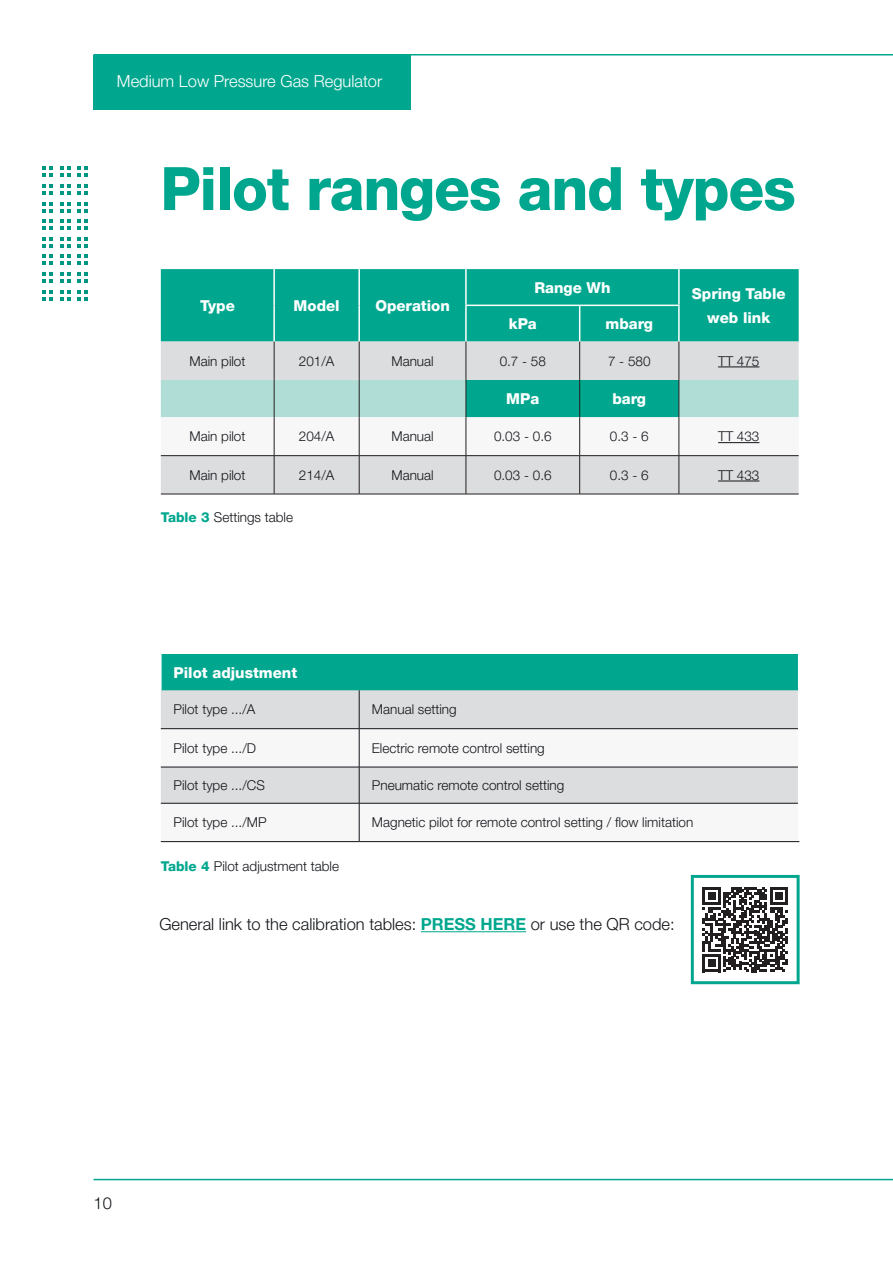
<style>
.page{position:relative;width:893px;height:1263px;background:#fff}
.page>*{position:absolute;margin:0;border:0;box-sizing:border-box;transform-origin:0 0}
.Titolo_Capitolo{font:800 60px "Helvetica Neue LT Pro";letter-spacing:-.02em;color:#00a78e}
.Testo{font:300 16.5px "Helvetica Neue LT Pro";color:#121418}
.t1{font:300 16.5px "Helvetica Neue LT Pro";color:#fff}
.titolo_tabella_bianco_piccolo{font:800 15px/24px "Helvetica Neue LT Pro";color:#fff;text-align:center}
.testo_tabella{font:300 13.5px "Helvetica Neue LT Pro";color:#121418}
.s1{font-weight:800;color:#00a78e}
.s2{font-weight:700;color:#00a78e}
</style>
<div class="page">
<div style="left:94px;top:55px;width:317px;height:55px;background:#00a78e"></div>
<hr style="left:94px;top:1179px;width:799px;height:1px;background:#00a78e">
<hr style="left:94px;top:54px;width:799px;height:2px;background:#00a78e">
<svg style="left:42px;top:167px;width:11px;height:10px"></svg>
<svg style="left:60px;top:167px;width:11px;height:10px"></svg>
<svg style="left:78px;top:167px;width:10px;height:10px"></svg>
<svg style="left:42px;top:184px;width:11px;height:11px"></svg>
<svg style="left:60px;top:184px;width:11px;height:11px"></svg>
<svg style="left:78px;top:184px;width:10px;height:11px"></svg>
<svg style="left:42px;top:202px;width:11px;height:10px"></svg>
<svg style="left:60px;top:202px;width:11px;height:10px"></svg>
<svg style="left:78px;top:202px;width:10px;height:10px"></svg>
<svg style="left:42px;top:219px;width:11px;height:11px"></svg>
<svg style="left:60px;top:219px;width:11px;height:11px"></svg>
<svg style="left:78px;top:219px;width:10px;height:11px"></svg>
<svg style="left:42px;top:237px;width:11px;height:11px"></svg>
<svg style="left:60px;top:237px;width:11px;height:11px"></svg>
<svg style="left:78px;top:237px;width:10px;height:11px"></svg>
<svg style="left:42px;top:255px;width:11px;height:10px"></svg>
<svg style="left:60px;top:255px;width:11px;height:10px"></svg>
<svg style="left:78px;top:255px;width:10px;height:10px"></svg>
<svg style="left:42px;top:272px;width:11px;height:11px"></svg>
<svg style="left:60px;top:272px;width:11px;height:11px"></svg>
<svg style="left:78px;top:272px;width:10px;height:11px"></svg>
<svg style="left:42px;top:290px;width:11px;height:10px"></svg>
<svg style="left:60px;top:290px;width:11px;height:10px"></svg>
<svg style="left:78px;top:290px;width:10px;height:10px"></svg>
<div style="left:161px;top:654px;width:638px;height:36px;background:#00a78e"></div>
<div style="left:161px;top:690px;width:637px;height:38px;background:#dcdddf"></div>
<svg style="left:161px;top:729px;width:637px;height:112px"></svg>
<hr style="left:160px;top:654px;width:2px;height:36px;background:#fff">
<hr style="left:798px;top:654px;width:1px;height:36px;background:#fff">
<hr style="left:359px;top:690px;width:1px;height:38px;background:#121418">
<hr style="left:161px;top:728px;width:198px;height:1px;background:#121418">
<hr style="left:359px;top:728px;width:439px;height:1px;background:#121418">
<hr style="left:359px;top:729px;width:1px;height:38px;background:#121418">
<hr style="left:161px;top:767px;width:198px;height:1px;background:#121418">
<hr style="left:359px;top:767px;width:439px;height:1px;background:#121418">
<hr style="left:359px;top:767px;width:1px;height:36px;background:#121418">
<hr style="left:161px;top:803px;width:198px;height:1px;background:#121418">
<hr style="left:359px;top:803px;width:439px;height:1px;background:#121418">
<hr style="left:359px;top:803px;width:1px;height:38px;background:#121418">
<hr style="left:161px;top:841px;width:198px;height:1px;background:#121418">
<hr style="left:359px;top:841px;width:440px;height:1px;background:#121418">
<hr style="left:421px;top:931px;width:105px;height:1px;background:#00a78e">
<svg style="left:703px;top:887px;width:85px;height:85px"></svg>
<div style="left:691px;top:875px;width:109px;height:109px;border:3px solid #00a78e"></div>
<div style="left:161px;top:269px;width:638px;height:73px;background:#00a78e"></div>
<hr style="left:273px;top:269px;width:2px;height:36px;background:#fff">
<hr style="left:358px;top:269px;width:2px;height:36px;background:#fff">
<hr style="left:273px;top:305px;width:2px;height:37px;background:#fff">
<hr style="left:358px;top:305px;width:2px;height:37px;background:#fff">
<hr style="left:465px;top:306px;width:2px;height:36px;background:#fff">
<hr style="left:579px;top:306px;width:1px;height:36px;background:#fff">
<hr style="left:678px;top:306px;width:2px;height:36px;background:#fff">
<hr style="left:465px;top:269px;width:2px;height:36px;background:#fff">
<hr style="left:678px;top:269px;width:2px;height:36px;background:#fff">
<hr style="left:465px;top:305px;width:115px;height:1px;background:#fff">
<hr style="left:580px;top:305px;width:100px;height:1px;background:#fff">
<svg style="left:161px;top:342px;width:638px;height:152px"></svg>
<hr style="left:274px;top:417px;width:1px;height:38px;background:#231f20">
<hr style="left:359px;top:417px;width:1px;height:38px;background:#231f20">
<hr style="left:466px;top:417px;width:1px;height:38px;background:#231f20">
<hr style="left:579px;top:417px;width:1px;height:38px;background:#231f20">
<hr style="left:274px;top:456px;width:1px;height:38px;background:#231f20">
<hr style="left:359px;top:456px;width:1px;height:38px;background:#231f20">
<hr style="left:466px;top:456px;width:1px;height:38px;background:#231f20">
<hr style="left:579px;top:456px;width:1px;height:38px;background:#231f20">
<hr style="left:161px;top:455px;width:113px;height:1px;background:#231f20">
<hr style="left:274px;top:455px;width:85px;height:1px;background:#231f20">
<hr style="left:359px;top:455px;width:107px;height:1px;background:#231f20">
<hr style="left:466px;top:455px;width:114px;height:1px;background:#231f20">
<hr style="left:580px;top:455px;width:99px;height:1px;background:#231f20">
<hr style="left:679px;top:455px;width:120px;height:1px;background:#231f20">
<hr style="left:161px;top:494px;width:113px;height:1px;background:#231f20">
<hr style="left:274px;top:494px;width:85px;height:1px;background:#231f20">
<hr style="left:359px;top:494px;width:107px;height:1px;background:#231f20">
<hr style="left:466px;top:494px;width:114px;height:1px;background:#231f20">
<hr style="left:580px;top:494px;width:99px;height:1px;background:#231f20">
<hr style="left:679px;top:494px;width:120px;height:1px;background:#231f20">
<hr style="left:274px;top:380px;width:1px;height:37px;background:#231f20">
<hr style="left:359px;top:380px;width:1px;height:37px;background:#231f20">
<hr style="left:466px;top:380px;width:1px;height:37px;background:#231f20">
<hr style="left:579px;top:380px;width:1px;height:37px;background:#231f20">
<hr style="left:679px;top:380px;width:1px;height:37px;background:#231f20">
<hr style="left:679px;top:456px;width:1px;height:38px;background:#231f20">
<hr style="left:679px;top:417px;width:1px;height:38px;background:#231f20">
<hr style="left:718px;top:442px;width:41px;height:1px;background:#121418">
<hr style="left:718px;top:481px;width:41px;height:1px;background:#121418">
<p class="t1" style="left:117px;top:71px;width:267px">Medium Low Pressure Gas Regulator</p>
<p class="Titolo_Capitolo" style="left:160px;top:153px;width:637px">Pilot ranges and types</p>
<p class="titolo_tabella_bianco_piccolo" style="left:200px;top:293px;width:36px">Type</p>
<p class="titolo_tabella_bianco_piccolo" style="left:294px;top:293px;width:48px">Model</p>
<p class="titolo_tabella_bianco_piccolo" style="left:375px;top:293px;width:76px">Operation</p>
<p class="titolo_tabella_bianco_piccolo" style="left:534px;top:275px;width:78px">Range Wh</p>
<p class="titolo_tabella_bianco_piccolo" style="left:692px;top:281px;width:95px">Spring Table web link</p>
<p class="titolo_tabella_bianco_piccolo" style="left:509px;top:311px;width:30px">kPa</p>
<p class="titolo_tabella_bianco_piccolo" style="left:605px;top:311px;width:49px">mbarg</p>
<p class="testo_tabella" style="left:189px;top:352px;width:57px">Main pilot</p>
<p class="testo_tabella" style="left:299px;top:352px;width:37px">201/A</p>
<p class="testo_tabella" style="left:391px;top:352px;width:44px">Manual</p>
<p class="testo_tabella" style="left:500px;top:352px;width:48px">0.7 - 58</p>
<p class="testo_tabella" style="left:608px;top:352px;width:44px">7 - 580</p>
<p class="testo_tabella" style="left:718px;top:352px;width:43px">TT 475</p>
<p class="titolo_tabella_bianco_piccolo" style="left:506px;top:387px;width:35px">MPa</p>
<p class="titolo_tabella_bianco_piccolo" style="left:612px;top:387px;width:35px">barg</p>
<p class="testo_tabella" style="left:189px;top:428px;width:57px">Main pilot</p>
<p class="testo_tabella" style="left:299px;top:428px;width:37px">204/A</p>
<p class="testo_tabella" style="left:391px;top:428px;width:44px">Manual</p>
<p class="testo_tabella" style="left:494px;top:428px;width:59px">0.03 - 0.6</p>
<p class="testo_tabella" style="left:610px;top:428px;width:40px">0.3 - 6</p>
<p class="testo_tabella" style="left:718px;top:428px;width:43px">TT 433</p>
<p class="testo_tabella" style="left:189px;top:467px;width:57px">Main pilot</p>
<p class="testo_tabella" style="left:299px;top:467px;width:37px">214/A</p>
<p class="testo_tabella" style="left:391px;top:467px;width:44px">Manual</p>
<p class="testo_tabella" style="left:494px;top:467px;width:59px">0.03 - 0.6</p>
<p class="testo_tabella" style="left:610px;top:467px;width:40px">0.3 - 6</p>
<p class="testo_tabella" style="left:718px;top:467px;width:43px">TT 433</p>
<p class="testo_tabella" style="left:161px;top:509px;width:134px"><span class="s1">Table 3</span> Settings table</p>
<p class="titolo_tabella_bianco_piccolo" style="left:174px;top:660px;width:125px">Pilot adjustment</p>
<p class="testo_tabella" style="left:174px;top:701px;width:83px">Pilot type .../A</p>
<p class="testo_tabella" style="left:372px;top:701px;width:86px">Manual setting</p>
<p class="testo_tabella" style="left:174px;top:740px;width:84px">Pilot type .../D</p>
<p class="testo_tabella" style="left:372px;top:740px;width:174px">Electric remote control setting</p>
<p class="testo_tabella" style="left:174px;top:777px;width:93px">Pilot type .../CS</p>
<p class="testo_tabella" style="left:372px;top:777px;width:194px">Pneumatic remote control setting</p>
<p class="testo_tabella" style="left:174px;top:814px;width:95px">Pilot type .../MP</p>
<p class="testo_tabella" style="left:372px;top:814px;width:323px">Magnetic pilot for remote control setting / flow limitation</p>
<p class="testo_tabella" style="left:161px;top:858px;width:180px"><span class="s1">Table 4</span> Pilot adjustment table</p>
<p class="Testo" style="left:159px;top:914px;width:517px">General link to the calibration tables: <span class="s2">PRESS HERE</span> or use the QR code:</p>
<p class="Testo" style="left:94px;top:1193px;width:20px">10</p>
</div>
